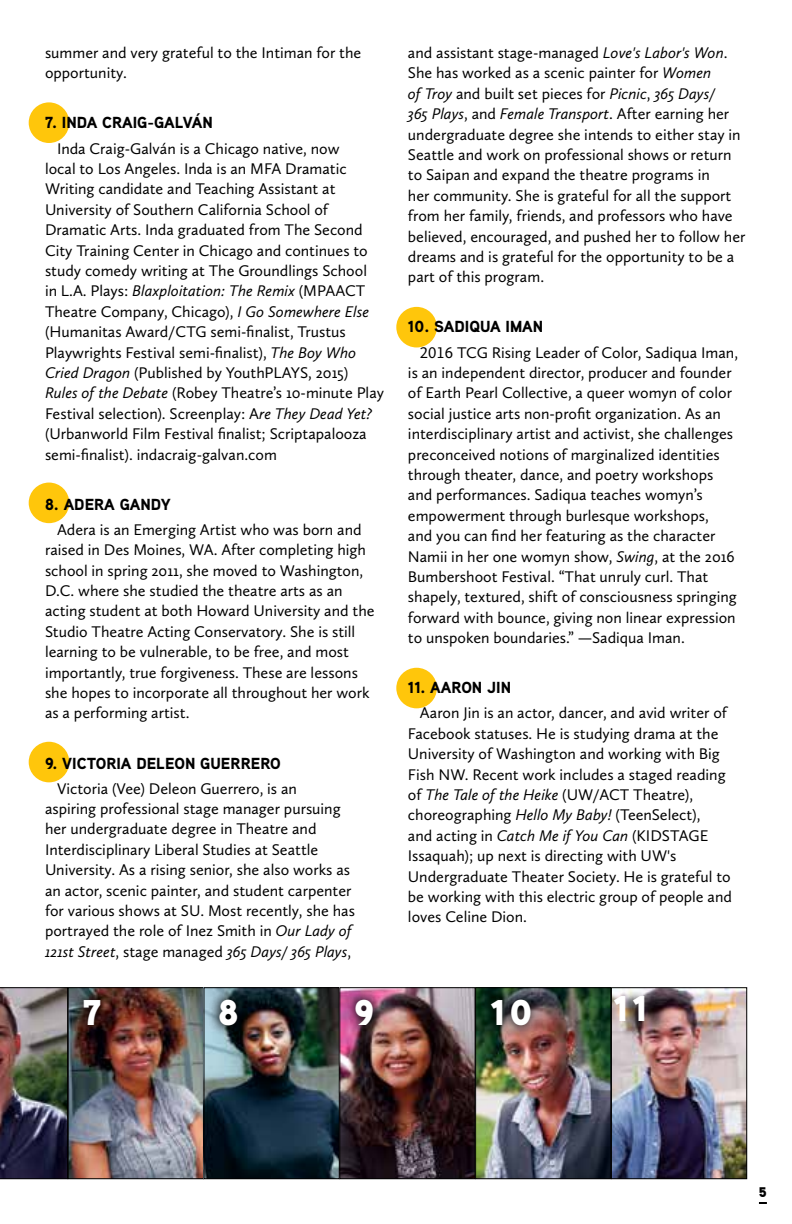
<style>
.page{position:relative;width:792px;height:1224px;background:#fff}
.page>*{position:absolute;margin:0;border:0;box-sizing:border-box;transform-origin:0 0}
.t1{font:900 35.8px "Aaux Next";color:#fff}
.t2{font:16px/20.4px "Calluna Sans";color:#000}
.t3{font:900 16px "Aaux Next";color:#000}
.t4{font:900 14px "Aaux Next";color:#000}
.s1{font-style:italic}
</style>
<div class="page">
<div style="left:29px;top:102px;width:40px;height:41px;background:#ffc60b;border-radius:50%"></div>
<div style="left:29px;top:483px;width:40px;height:40px;background:#ffc60b;border-radius:50%"></div>
<div style="left:29px;top:742px;width:40px;height:40px;background:#ffc60b;border-radius:50%"></div>
<div style="left:396px;top:668px;width:41px;height:40px;background:#ffc60b;border-radius:50%"></div>
<div style="left:396px;top:307px;width:41px;height:40px;background:#ffc60b;border-radius:50%"></div>
<img style="left:0;top:987px;width:68px;height:192px">
<img style="left:70px;top:989px;width:132px;height:188px">
<div style="left:68px;top:987px;width:136px;height:192px;border:1px solid #000"></div>
<div style="left:72px;top:988px;width:40px;height:49px;background:#000;opacity:.9"></div>
<img style="left:206px;top:989px;width:132px;height:188px">
<div style="left:204px;top:987px;width:136px;height:192px;border:1px solid #000"></div>
<div style="left:207px;top:988px;width:42px;height:50px;background:#000;opacity:.9"></div>
<img style="left:342px;top:989px;width:131px;height:188px">
<div style="left:340px;top:987px;width:135px;height:192px;border:1px solid #000"></div>
<div style="left:344px;top:988px;width:41px;height:49px;background:#000;opacity:.9"></div>
<img style="left:477px;top:989px;width:132px;height:188px">
<div style="left:475px;top:987px;width:136px;height:192px;border:1px solid #000"></div>
<div style="left:480px;top:988px;width:62px;height:49px;background:#000;opacity:.9"></div>
<img style="left:613px;top:989px;width:132px;height:188px">
<div style="left:611px;top:987px;width:136px;height:192px;border:1px solid #000"></div>
<div style="left:615px;top:988px;width:54px;height:49px;background:#000;opacity:.9"></div>
<svg style="left:759px;top:1202px;width:8px;height:2px"></svg>
<p class="t2" style="left:45px;top:42px;width:318px">summer and very grateful to the Intiman for the opportunity.</p>
<p class="t3" style="left:45px;top:111px;width:169px">7. INDA CRAIG-GALVÁN</p>
<p class="t2" style="left:45px;top:138px;width:341px;text-indent:12px">Inda Craig-Galván is a Chicago native, now<br>local to Los Angeles. Inda is an MFA Dramatic Writing candidate and Teaching Assistant at University of Southern California School of Dramatic Arts. Inda graduated from The Second City Training Center in Chicago and continues to study comedy writing at The Groundlings School<br>in L.A. Plays: <span class="s1">Blaxploitation: The Remix</span> (MPAACT Theatre Company, Chicago), <span class="s1">I Go Somewhere Else </span>(Humanitas Award/CTG semi-finalist, Trustus Playwrights Festival semi-finalist), <span class="s1">The Boy Who Cried Dragon</span> (Published by YouthPLAYS, 2015)<br><span class="s1">Rules of the Debate</span> (Robey Theatre’s 10-minute Play Festival selection). Screenplay: A<span class="s1">re They Dead Yet? </span>(Urbanworld Film Festival finalist; Scriptapalooza semi-finalist). indacraig-galvan.com</p>
<p class="t3" style="left:45px;top:493px;width:127px">8. ADERA GANDY</p>
<p class="t2" style="left:45px;top:519px;width:331px;text-indent:12px">Adera is an Emerging Artist who was born and raised in Des Moines, WA. After completing high school in spring 2011, she moved to Washington, D.C. where she studied the theatre arts as an acting student at both Howard University and the Studio Theatre Acting Conservatory. She is still learning to be vulnerable, to be free, and most importantly, true forgiveness. These are lessons she hopes to incorporate all throughout her work as a performing artist.</p>
<p class="t3" style="left:45px;top:752px;width:237px">9. VICTORIA DELEON GUERRERO</p>
<p class="t2" style="left:45px;top:778px;width:311px;text-indent:12px">Victoria (Vee) Deleon Guerrero, is an<br>aspiring professional stage manager pursuing her undergraduate degree in Theatre and Interdisciplinary Liberal Studies at Seattle University. As a rising senior, she also works as an actor, scenic painter, and student carpenter for various shows at SU. Most recently, she has portrayed the role of Inez Smith in <span class="s1">Our Lady of 121st Street</span>, stage managed <span class="s1">365 Days/ 365 Plays</span>,</p>
<p class="t2" style="left:408px;top:42px;width:339px">and assistant stage-managed <span class="s1">Love's Labor's Won</span>.<br>She has worked as a scenic painter for <span class="s1">Women<br>of Troy</span> and built set pieces for <span class="s1">Picnic</span>, <span class="s1">365 Days/<br>365 Plays</span>, and <span class="s1">Female Transport</span>. After earning her undergraduate degree she intends to either stay in Seattle and work on professional shows or return to Saipan and expand the theatre programs in<br>her community. She is grateful for all the support from her family, friends, and professors who have believed, encouraged, and pushed her to follow her dreams and is grateful for the opportunity to be a part of this program.</p>
<p class="t3" style="left:408px;top:315px;width:137px">10. SADIQUA IMAN</p>
<p class="t2" style="left:408px;top:342px;width:332px;text-indent:12px">2016 TCG Rising Leader of Color, Sadiqua Iman, is an independent director, producer and founder of Earth Pearl Collective, a queer womyn of color social justice arts non-profit organization. As an interdisciplinary artist and activist, she challenges preconceived notions of marginalized identities through theater, dance, and poetry workshops and performances. Sadiqua teaches womyn’s empowerment through burlesque workshops,<br>and you can find her featuring as the character Namii in her one womyn show, <span class="s1">Swing</span>, at the 2016<br>Bumbershoot Festival. “That unruly curl. That shapely, textured, shift of consciousness springing forward with bounce, giving non linear expression to unspoken boundaries.” —Sadiqua Iman.</p>
<p class="t3" style="left:408px;top:676px;width:105px">11. AARON JIN</p>
<p class="t2" style="left:408px;top:703px;width:326px;text-indent:12px">Aaron Jin is an actor, dancer, and avid writer of Facebook statuses. He is studying drama at the University of Washington and working with Big Fish NW. Recent work includes a staged reading of <span class="s1">The Tale of the Heike</span> (UW/ACT Theatre), choreographing <span class="s1">Hello My Baby!</span> (TeenSelect),<br>and acting in <span class="s1">Catch Me if You Can</span> (KIDSTAGE Issaquah); up next is directing with UW's Undergraduate Theater Society. He is grateful to be working with this electric group of people and loves Celine Dion.</p>
<h1 class="t1" style="left:83px;top:986px;width:20px">7</h1>
<h1 class="t1" style="left:218px;top:986px;width:22px">8</h1>
<h1 class="t1" style="left:354px;top:986px;width:22px">9</h1>
<h1 class="t1" style="left:490px;top:986px;width:43px">10</h1>
<h1 class="t1" style="left:614px;top:982px;width:36px">11</h1>
<p class="t4" style="left:759px;top:1182px;width:9px">5</p>
</div>
